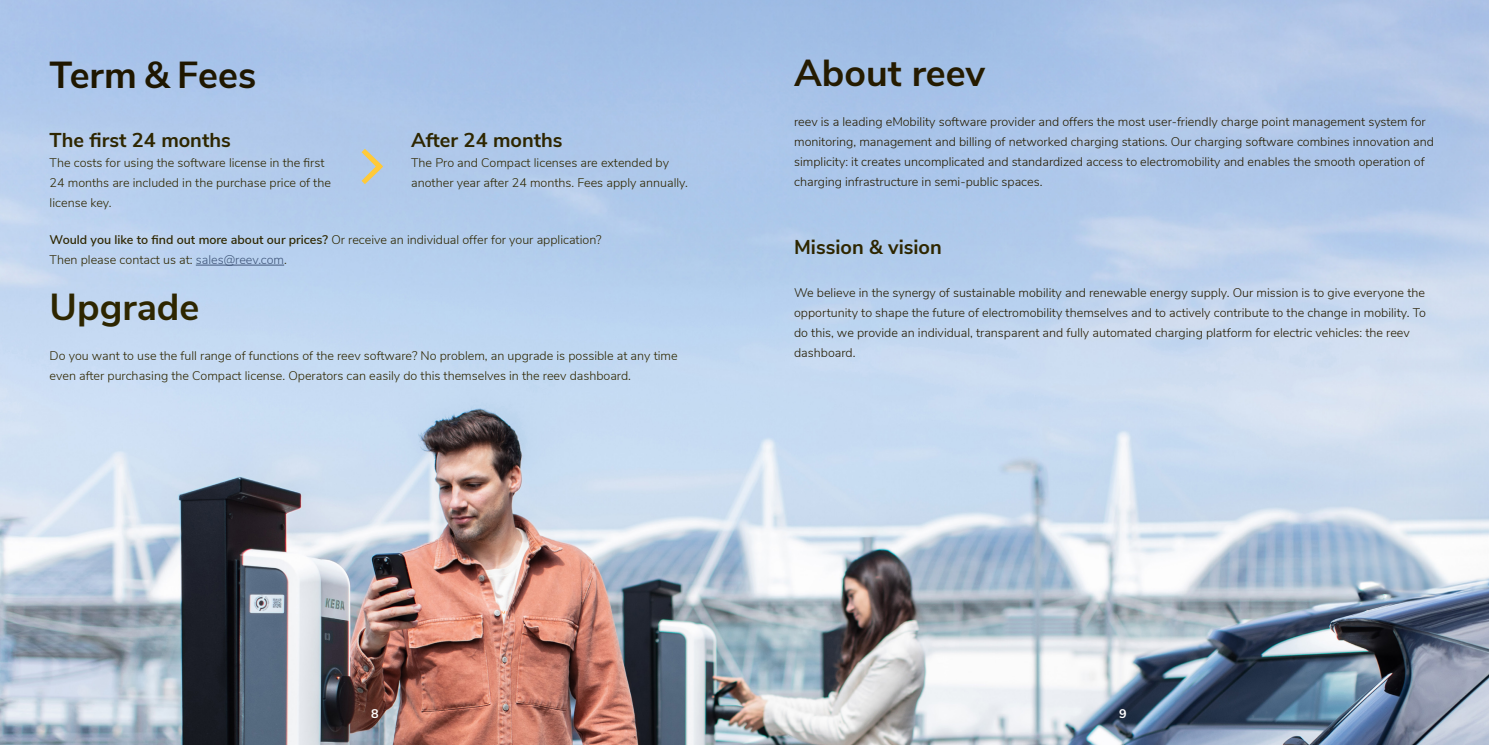
<style>
.page{position:relative;width:1489px;height:745px;background:#fff}
.page>*{position:absolute;margin:0;border:0;box-sizing:border-box;transform-origin:0 0}
.t1{font:700 37.5px "Nunito Sans";color:#1f1700}
.t2{font:700 37.5px "Nunito Sans";color:#251b00}
.t3{font:700 37.5px "Nunito Sans";color:#2e2600}
.t4{font:700 20px "Nunito Sans";color:#2e2600}
.t5{font:300 12.5px/20px "Nunito Sans";color:#251b00}
.t6{font:300 12.5px/20px "Nunito Sans";color:#2e2600}
.t7{font:700 12.5px "Nunito Sans";color:#fff}
.s1{font-weight:600}
.s2{color:#41577a}
</style>
<div class="page">
<img style="left:0;top:0;width:1488px;height:744px">
<hr style="left:196px;top:264px;width:88px;height:1px;background:#41577a">
<svg style="left:361px;top:149px;width:22px;height:35px"></svg>
<h1 class="t1" style="left:50px;top:47px;width:208px">Term &amp; Fees</h1>
<h2 class="t4" style="left:50px;top:125px;width:183px">The first 24 months</h2>
<p class="t6" style="left:50px;top:151px;width:283px">The costs for using the software license in the first<br>24 months are included in the purchase price of the license key.</p>
<h2 class="t4" style="left:411px;top:125px;width:153px">After 24 months</h2>
<p class="t6" style="left:411px;top:151px;width:278px">The Pro and Compact licenses are extended by another year after 24 months. Fees apply annually.</p>
<p class="t6" style="left:50px;top:229px;width:553px"><span class="s1">Would you like to find out more about our prices?</span> Or receive an individual offer for your application?<br>Then please contact us at: <span class="s2">sales@reev.com</span>.</p>
<h1 class="t3" style="left:50px;top:279px;width:151px">Upgrade</h1>
<p class="t6" style="left:50px;top:344px;width:629px">Do you want to use the full range of functions of the reev software? No problem, an upgrade is possible at any time even after purchasing the Compact license. Operators can easily do this themselves in the reev dashboard.</p>
<h1 class="t2" style="left:794px;top:46px;width:192px">About reev</h1>
<p class="t5" style="left:794px;top:111px;width:641px">reev is a leading eMobility software provider and offers the most user-friendly charge point management system for monitoring, management and billing of networked charging stations. Our charging software combines innovation and simplicity: it creates uncomplicated and standardized access to electromobility and enables the smooth operation of charging infrastructure in semi-public spaces.</p>
<h2 class="t4" style="left:794px;top:232px;width:149px">Mission &amp; vision</h2>
<p class="t5" style="left:794px;top:281px;width:633px">We believe in the synergy of sustainable mobility and renewable energy supply. Our mission is to give everyone the opportunity to shape the future of electromobility themselves and to actively contribute to the change in mobility. To do this, we provide an individual, transparent and fully automated charging platform for electric vehicles: the reev dashboard.</p>
<p class="t7" style="left:371px;top:703px;width:9px">8</p>
<p class="t7" style="left:1119px;top:703px;width:9px">9</p>
</div>
